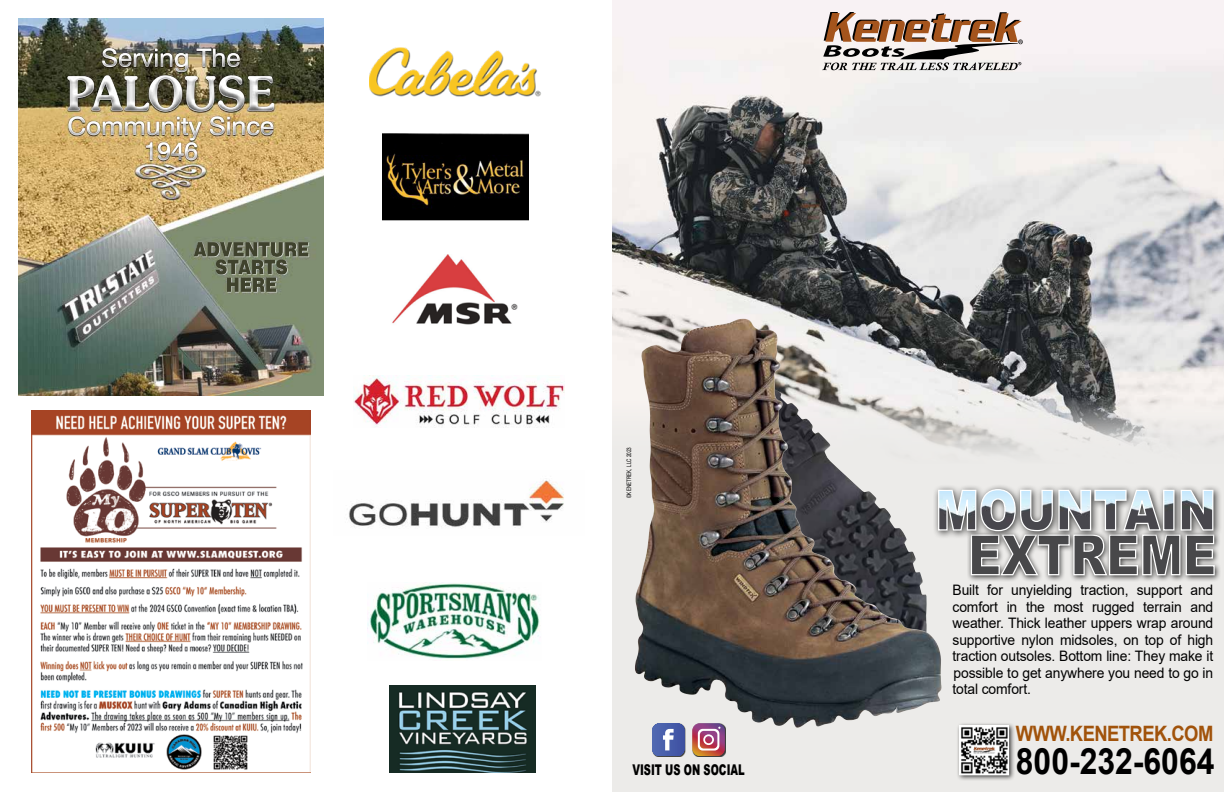
<style>
.page{position:relative;width:1224px;height:792px;background:#fff}
.page>*{position:absolute;margin:0;border:0;box-sizing:border-box;transform-origin:0 0}
.t1{font:700 36.3px "Arial";color:#000;scale:.88 1}
.t2{font:700 21.2px "Arial";letter-spacing:-.03em;color:#a1530b;scale:.87 1}
.t3{font:900 14.8px "Arial";color:#000;scale:.67 1}
.t4{font:14.4px/16.5px "Arial";letter-spacing:-.01em;color:#000;text-align:justify;scale:.96 1}
.t5{font:6.2px "Arial";color:#000;scale:.75 1}
</style>
<div class="page">
<img style="left:18px;top:18px;width:306px;height:378px">
<div style="left:612px;top:0;width:612px;height:792px;background:#ecebe9"></div>
<img style="left:612px;top:0;width:612px;height:453px">
<svg style="left:822px;top:12px;width:201px;height:58px"></svg>
<img style="left:635px;top:319px;width:307px;height:409px">
<div style="left:652px;top:724px;width:34px;height:33px;background:#000;opacity:.75"></div>
<hr style="left:652px;top:723px;width:1px;height:33px;background:#516ab2">
<hr style="left:653px;top:723px;width:1px;height:33px;background:#5069b1">
<hr style="left:654px;top:723px;width:1px;height:33px;background:#5068b1">
<hr style="left:655px;top:723px;width:1px;height:33px;background:#4f67b0">
<hr style="left:656px;top:723px;width:1px;height:33px;background:#4f67b0">
<hr style="left:657px;top:723px;width:1px;height:33px;background:#4e66b0">
<hr style="left:658px;top:723px;width:1px;height:33px;background:#4e65af">
<hr style="left:659px;top:723px;width:1px;height:33px;background:#4d64ae">
<hr style="left:660px;top:723px;width:1px;height:33px;background:#4d63ae">
<hr style="left:661px;top:723px;width:1px;height:33px;background:#4c62ad">
<hr style="left:662px;top:723px;width:1px;height:33px;background:#4b62ad">
<hr style="left:663px;top:723px;width:1px;height:33px;background:#4a61ad">
<hr style="left:664px;top:723px;width:1px;height:33px;background:#4a61ac">
<hr style="left:665px;top:723px;width:1px;height:33px;background:#495fac">
<hr style="left:666px;top:723px;width:1px;height:33px;background:#495fab">
<hr style="left:667px;top:723px;width:1px;height:33px;background:#485fab">
<hr style="left:668px;top:723px;width:1px;height:33px;background:#475daa">
<hr style="left:669px;top:723px;width:1px;height:33px;background:#475daa">
<hr style="left:670px;top:723px;width:1px;height:33px;background:#475ca9">
<hr style="left:671px;top:723px;width:1px;height:33px;background:#455ba9">
<hr style="left:672px;top:723px;width:1px;height:33px;background:#455ba9">
<hr style="left:673px;top:723px;width:1px;height:33px;background:#445aa8">
<hr style="left:674px;top:723px;width:1px;height:33px;background:#4459a8">
<hr style="left:675px;top:723px;width:1px;height:33px;background:#4358a7">
<hr style="left:676px;top:723px;width:1px;height:33px;background:#4357a6">
<hr style="left:677px;top:723px;width:1px;height:33px;background:#4256a6">
<hr style="left:678px;top:723px;width:1px;height:33px;background:#4155a5">
<hr style="left:679px;top:723px;width:1px;height:33px;background:#4154a4">
<hr style="left:680px;top:723px;width:1px;height:33px;background:#4053a3">
<hr style="left:681px;top:723px;width:1px;height:33px;background:#3f52a3">
<hr style="left:682px;top:723px;width:1px;height:33px;background:#3f52a2">
<hr style="left:683px;top:723px;width:1px;height:33px;background:#3f52a1">
<hr style="left:684px;top:723px;width:1px;height:33px;background:#3e51a0">
<svg style="left:663px;top:729px;width:11px;height:21px"></svg>
<div style="left:692px;top:724px;width:34px;height:33px;background:#000;opacity:.75"></div>
<svg style="left:692px;top:723px;width:33px;height:33px"></svg>
<div style="left:956px;top:722px;width:59px;height:60px;background:#000;opacity:.75"></div>
<img style="left:961px;top:727px;width:46px;height:46px">
<div style="left:959px;top:725px;width:50px;height:50px;border:1px solid #fff"></div>
<div style="left:967px;top:530px;width:255px;height:52px;background:#000;opacity:.75"></div>
<div style="left:932px;top:483px;width:290px;height:57px;background:#000;opacity:.75"></div>
<svg style="left:937px;top:488px;width:278px;height:88px"></svg>
<img style="left:31px;top:411px;width:280px;height:361px">
<img style="left:369px;top:47px;width:172px;height:50px">
<img style="left:389px;top:685px;width:146px;height:87px">
<img style="left:354px;top:376px;width:210px;height:52px">
<img style="left:382px;top:134px;width:146px;height:87px">
<img style="left:349px;top:480px;width:215px;height:48px">
<img style="left:392px;top:255px;width:126px;height:70px">
<img style="left:367px;top:583px;width:173px;height:76px">
<p class="t5" style="left:625px;top:498px;width:69px;rotate:-90deg">©KENETREK, LLC 2023</p>
<p class="t3" style="left:632px;top:759px;width:169px">VISIT US ON SOCIAL</p>
<p class="t4" style="left:953px;top:582px;width:273px">Built for unyielding traction, support and comfort in the most rugged terrain and weather. Thick leather uppers wrap around supportive nylon midsoles, on top of high traction outsoles. Bottom line: They make it possible to get anywhere you need to go in total comfort.</p>
<h2 class="t2" style="left:1016px;top:718px;width:229px">WWW.KENETREK.COM</h2>
<h1 class="t1" style="left:1016px;top:736px;width:227px">800-232-6064</h1>
</div>
